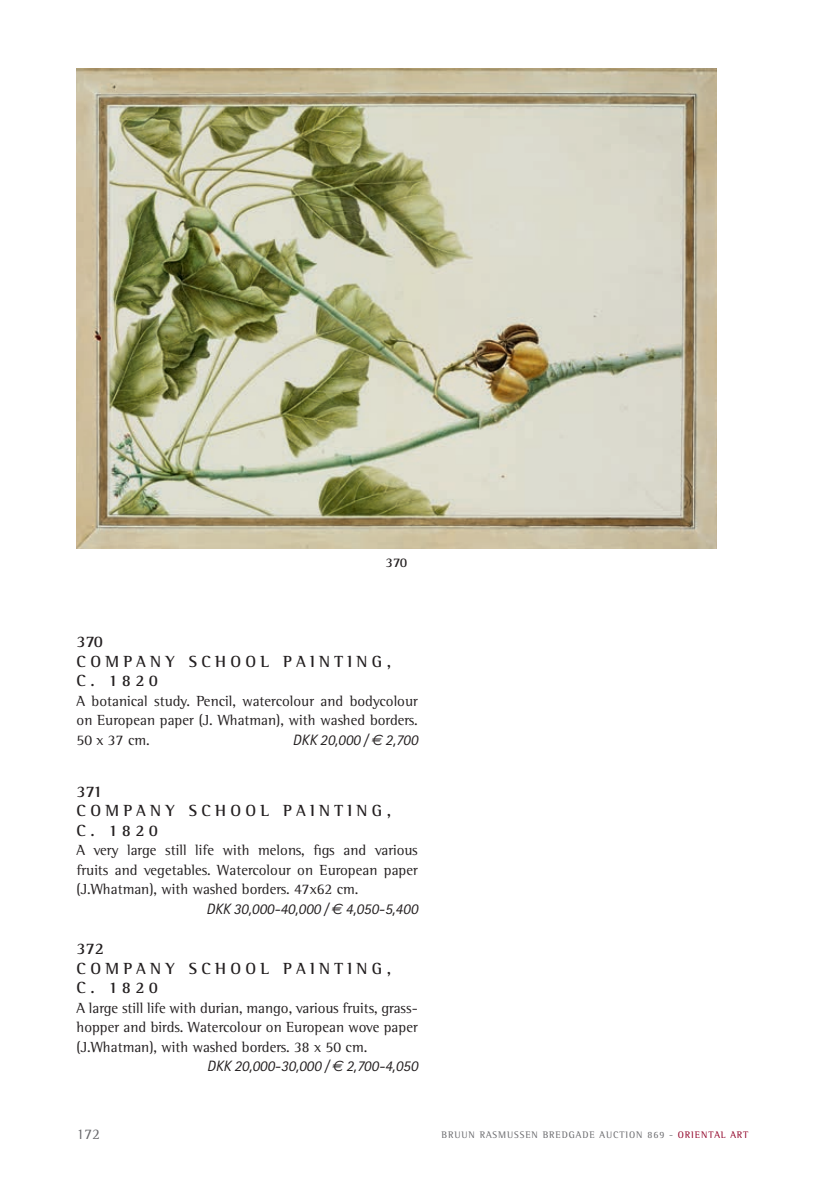
<style>
.page{position:relative;width:825px;height:1191px;background:#fff}
.page>*{position:absolute;margin:0;border:0;box-sizing:border-box;transform-origin:0 0}
.t1{font:700 16.5px/19.5px "Rotis Semi Serif";letter-spacing:.26em;color:#231f20}
.t2{font:15px/19.5px "Rotis Semi Serif";color:#231f20;text-align:justify}
.t3{font:italic 15px "Rotis Sans Serif";color:#231f20}
.t4{font:15px "Rotis Semi Serif";color:#69696c}
.t5{font:700 13.5px "Rotis Semi Serif";color:#231f20}
.t6{font:9.75px "Rotis Semi Serif";letter-spacing:.095em;color:#69696c}
.s1{font-family:"Euro Sans"}
.s2{color:#900126}
</style>
<div class="page">
<img style="left:77px;top:68px;width:639px;height:480px">
<p class="t5" style="left:386px;top:554px;width:23px">370</p>
<p class="t1" style="left:77px;top:632px;width:316px">370<br>COMPANY SCHOOL PAINTING,<br>C. 1820</p>
<p class="t2" style="left:77px;top:691px;width:343px">A botanical study. Pencil, watercolour and bodycolour on European paper (J. Whatman), with washed borders.<br>50 x 37 cm.</p>
<p class="t3" style="left:293px;top:731px;width:127px">DKK 20,000 / <span class="s1">€</span> 2,700</p>
<p class="t1" style="left:77px;top:781px;width:316px">371<br>COMPANY SCHOOL PAINTING,<br>C. 1820</p>
<p class="t2" style="left:77px;top:840px;width:343px">A very large still life with melons, figs and various fruits and vegetables. Watercolour on European paper (J.Whatman), with washed borders. 47x62 cm.</p>
<p class="t3" style="left:206px;top:899px;width:213px">DKK 30,000-40,000 / <span class="s1">€</span> 4,050-5,400</p>
<p class="t1" style="left:77px;top:939px;width:316px">372<br>COMPANY SCHOOL PAINTING,<br>C. 1820</p>
<p class="t2" style="left:77px;top:998px;width:343px">A large still life with durian, mango, various fruits, grass&shy;hopper and birds. Watercolour on European wove paper (J.Whatman), with washed borders. 38 x 50 cm.</p>
<p class="t3" style="left:207px;top:1057px;width:213px">DKK 20,000-30,000 / <span class="s1">€</span> 2,700-4,050</p>
<p class="t4" style="left:77px;top:1124px;width:25px">172</p>
<p class="t6" style="left:442px;top:1129px;width:308px">BRUUN RASMUSSEN BREDGADE AUCTION 869 - <span class="s2">ORIENTAL ART</span></p>
</div>
